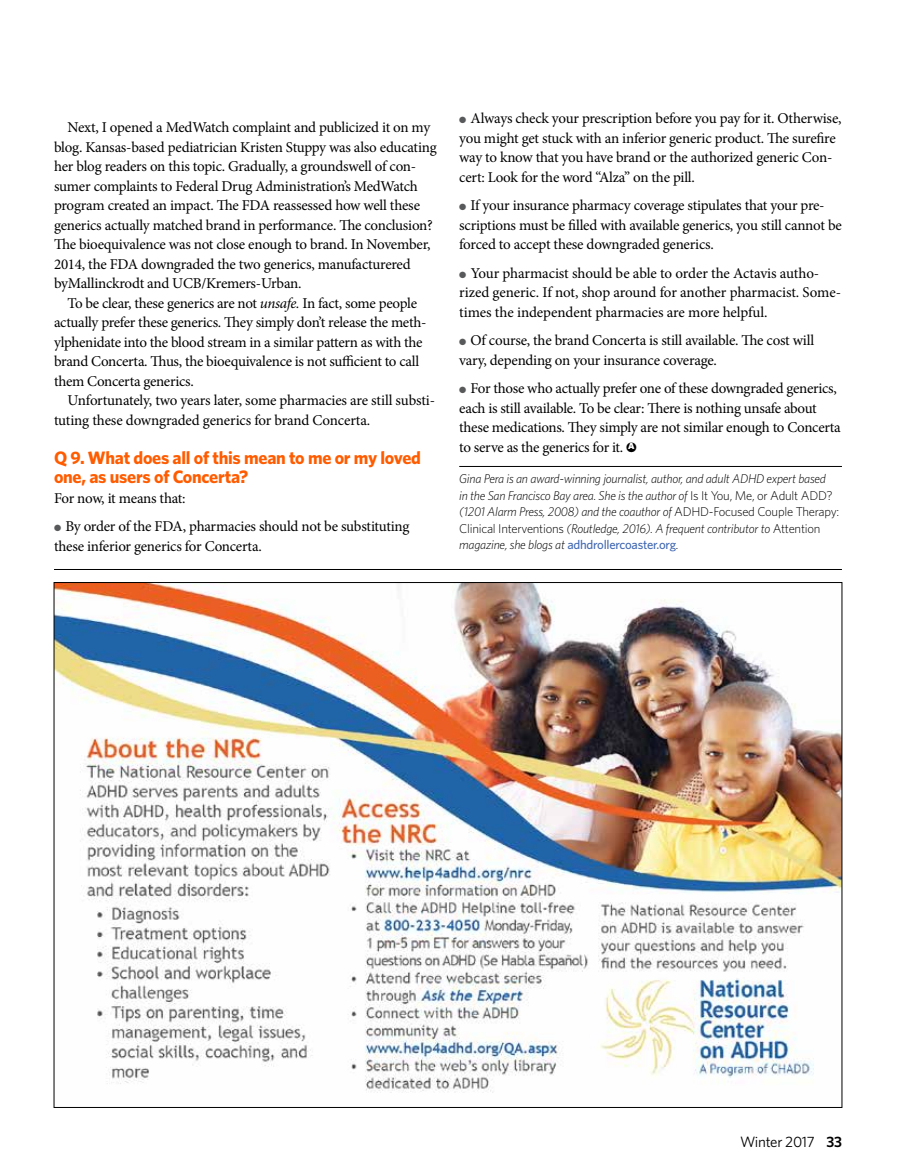
<style>
.page{position:relative;width:905px;height:1175px;background:#fff}
.page>*{position:absolute;margin:0;border:0;box-sizing:border-box;transform-origin:0 0}
.t1{font:700 18px/19.5px "Whitney";letter-spacing:-.015em;color:#ff5c00}
.t2{font:15px/19.5px "Minion Pro";letter-spacing:-.015em;color:#000}
.t3{font:15px "Whitney";letter-spacing:-.02em;color:#000}
.t4{font:italic 300 12.75px/16.5px "Whitney";letter-spacing:-.02em;color:#000}
.s1{font-style:italic}
.s2{color:#58595b}
.s3{font-family:"Whitney";font-weight:900;font-size:9px;color:#fff}
.s4{font-style:normal}
.s5{font-weight:500;font-style:normal;color:#436ab3}
.s6{font-weight:600}
</style>
<div class="page">
<hr style="left:459px;top:466px;width:383px;height:1px;background:#000">
<img style="left:56px;top:584px;width:784px;height:509px">
<hr style="left:54px;top:569px;width:788px;height:1px;background:#000">
<p class="t2" style="left:54px;top:118px;width:384px;text-indent:14px">Next, I opened a MedWatch complaint and publicized it on my blog. Kansas-based pediatrician Kristen Stuppy was also educating her blog readers on this topic. Gradually, a groundswell of con&shy;sumer complaints to Federal Drug Administration’s MedWatch program created an impact. The FDA reassessed how well these generics actually matched brand in performance. The conclusion?<br>The bioequivalence was not close enough to brand. In November, 2014, the FDA downgraded the two generics, manufacturered byMallinckrodt and UCB/Kremers-Urban.</p>
<p class="t2" style="left:54px;top:293px;width:374px;text-indent:14px">To be clear, these generics are not <span class="s1">unsafe.</span> In fact, some people actually prefer these generics. They simply don’t release the meth&shy;ylphenidate into the blood stream in a similar pattern as with the brand Concerta. Thus, the bioequivalence is not sufficient to call them Concerta generics.</p>
<p class="t2" style="left:54px;top:391px;width:382px;text-indent:14px">Unfortunately, two years later, some pharmacies are still substi&shy;tuting these downgraded generics for brand Concerta.</p>
<p class="t1" style="left:54px;top:447px;width:368px">Q 9. What does all of this mean to me or my loved one, as users of Concerta?</p>
<p class="t2" style="left:54px;top:488px;width:133px">For now, it means that:</p>
<p class="t2" style="left:54px;top:517px;width:357px"><span class="s2">●</span> By order of the FDA, pharmacies should not be substituting these inferior generics for Concerta.</p>
<p class="t2" style="left:459px;top:108px;width:384px"><span class="s2">●</span> Always check your prescription before you pay for it. Otherwise, you might get stuck with an inferior generic product. The surefire way to know that you have brand or the authorized generic Con&shy;cert: Look for the word “Alza” on the pill.</p>
<p class="t2" style="left:459px;top:195px;width:384px"><span class="s2">●</span> If your insurance pharmacy coverage stipulates that your pre&shy;scriptions must be filled with available generics, you still cannot be forced to accept these downgraded generics.</p>
<p class="t2" style="left:459px;top:263px;width:383px"><span class="s2">●</span> Your pharmacist should be able to order the Actavis autho&shy;rized generic. If not, shop around for another pharmacist. Some&shy;times the independent pharmacies are more helpful.</p>
<p class="t2" style="left:459px;top:330px;width:356px"><span class="s2">●</span> Of course, the brand Concerta is still available. The cost will vary, depending on your insurance coverage.</p>
<p class="t2" style="left:459px;top:378px;width:383px"><span class="s2">●</span> For those who actually prefer one of these downgraded generics, each is still available. To be clear: There is nothing unsafe about these medications. They simply are not similar enough to Concerta to serve as the generics for it. ●<span class="s3">A</span></p>
<p class="t4" style="left:459px;top:470px;width:381px">Gina Pera is an award-winning journalist, author, and adult ADHD expert based<br>in the San Francisco Bay area. She is the author of <span class="s4">Is It You, Me, or Adult ADD? </span>(1201 Alarm Press, 2008) and the coauthor of <span class="s4">ADHD-Focused Couple Therapy:<br>Clinical Interventions</span> (Routledge, 2016). A frequent contributor to <span class="s4">Attention </span>magazine, she blogs at <span class="s5">adhdrollercoaster.org</span>.</p>
<p class="t3" style="left:740px;top:1133px;width:103px">Winter 2017 <span class="s6">33</span></p>
</div>
